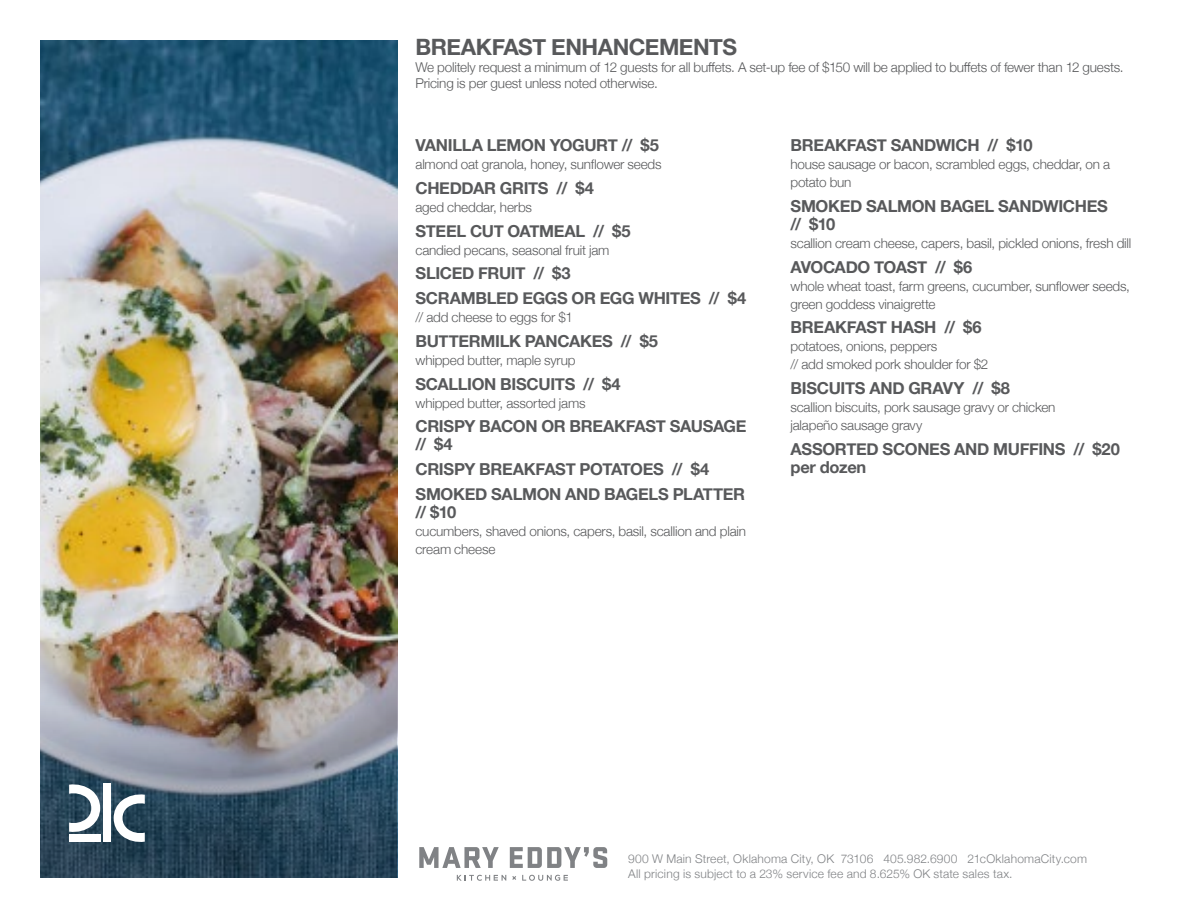
<style>
.page{position:relative;width:1188px;height:918px;background:#fff}
.page>*{position:absolute;margin:0;border:0;box-sizing:border-box;transform-origin:0 0}
.t1{font:700 22.5px "Helvetica Neue";letter-spacing:-.02em;color:#58595b}
.t2{font:700 16.5px/18px "Helvetica Neue";letter-spacing:-.02em;color:#58595b}
.t3{font:300 13.5px/18px "Helvetica Neue";letter-spacing:-.015em;color:#58595b}
.t4{font:300 12px/14.4px "Helvetica Neue";letter-spacing:.015em;color:#808285}
</style>
<div class="page">
<svg style="left:457px;top:875px;width:49px;height:6px"></svg>
<svg style="left:522px;top:875px;width:46px;height:6px"></svg>
<svg style="left:512px;top:876px;width:4px;height:4px"></svg>
<svg style="left:419px;top:847px;width:80px;height:21px"></svg>
<svg style="left:510px;top:847px;width:97px;height:21px"></svg>
<img style="left:40px;top:40px;width:358px;height:616px">
<img style="left:40px;top:656px;width:358px;height:222px">
<div style="left:103px;top:784px;width:7px;height:58px;background:#fff"></div>
<svg style="left:69px;top:784px;width:31px;height:49px"></svg>
<svg style="left:114px;top:794px;width:31px;height:49px"></svg>
<div style="left:69px;top:834px;width:31px;height:8px;background:#fff"></div>
<h1 class="t1" style="left:416px;top:30px;width:323px">BREAKFAST ENHANCEMENTS</h1>
<p class="t3" style="left:416px;top:58px;width:710px;line-height:16.5px">We politely request a minimum of 12 guests for all buffets. A set-up fee of $150 will be applied to buffets of fewer than 12 guests.<br>Pricing is per guest unless noted otherwise.</p>
<p class="t2" style="left:416px;top:137px;width:245px">VANILLA LEMON YOGURT // $5</p>
<p class="t3" style="left:416px;top:154px;width:248px">almond oat granola, honey, sunflower seeds</p>
<p class="t2" style="left:416px;top:179px;width:180px">CHEDDAR GRITS // $4</p>
<p class="t3" style="left:416px;top:197px;width:118px">aged cheddar, herbs</p>
<p class="t2" style="left:416px;top:222px;width:217px">STEEL CUT OATMEAL // $5</p>
<p class="t3" style="left:416px;top:240px;width:196px">candied pecans, seasonal fruit jam</p>
<p class="t2" style="left:416px;top:262px;width:332px;line-height:24.8px">SLICED FRUIT // $3<br>SCRAMBLED EGGS OR EGG WHITES // $4</p>
<p class="t3" style="left:416px;top:307px;width:159px">// add cheese to eggs for $1</p>
<p class="t2" style="left:416px;top:332px;width:244px">BUTTERMILK PANCAKES // $5</p>
<p class="t3" style="left:416px;top:350px;width:161px">whipped butter, maple syrup</p>
<p class="t2" style="left:416px;top:375px;width:207px">SCALLION BISCUITS // $4</p>
<p class="t3" style="left:416px;top:393px;width:172px">whipped butter, assorted jams</p>
<p class="t2" style="left:416px;top:418px;width:333px">CRISPY BACON OR BREAKFAST SAUSAGE // $4</p>
<p class="t2" style="left:416px;top:457px;width:331px;line-height:24.8px">CRISPY BREAKFAST POTATOES // $4<br>SMOKED SALMON AND BAGELS PLATTER</p>
<p class="t2" style="left:416px;top:503px;width:42px">// $10</p>
<p class="t3" style="left:416px;top:521px;width:332px">cucumbers, shaved onions, capers, basil, scallion and plain cream cheese</p>
<p class="t2" style="left:790px;top:137px;width:244px">BREAKFAST SANDWICH // $10</p>
<p class="t3" style="left:790px;top:154px;width:321px">house sausage or bacon, scrambled eggs, cheddar, on a potato bun</p>
<p class="t2" style="left:790px;top:197px;width:319px">SMOKED SALMON BAGEL SANDWICHES // $10</p>
<p class="t3" style="left:790px;top:233px;width:342px">scallion cream cheese, capers, basil, pickled onions, fresh dill</p>
<p class="t2" style="left:790px;top:258px;width:183px">AVOCADO TOAST // $6</p>
<p class="t3" style="left:790px;top:276px;width:341px">whole wheat toast, farm greens, cucumber, sunflower seeds, green goddess vinaigrette</p>
<p class="t2" style="left:790px;top:319px;width:193px">BREAKFAST HASH // $6</p>
<p class="t3" style="left:790px;top:337px;width:199px">potatoes, onions, peppers<br>// add smoked pork shoulder for $2</p>
<p class="t2" style="left:790px;top:380px;width:221px">BISCUITS AND GRAVY // $8</p>
<p class="t3" style="left:790px;top:397px;width:267px">scallion biscuits, pork sausage gravy or chicken jalapeño sausage gravy</p>
<p class="t2" style="left:790px;top:440px;width:331px">ASSORTED SCONES AND MUFFINS // $20 per dozen</p>
<p class="t4" style="left:628px;top:851px;width:460px">900 W Main Street, Oklahoma City, OK 73106 405.982.6900 21cOklahomaCity.com<br>All pricing is subject to a 23% service fee and 8.625% OK state sales tax.</p>
</div>
